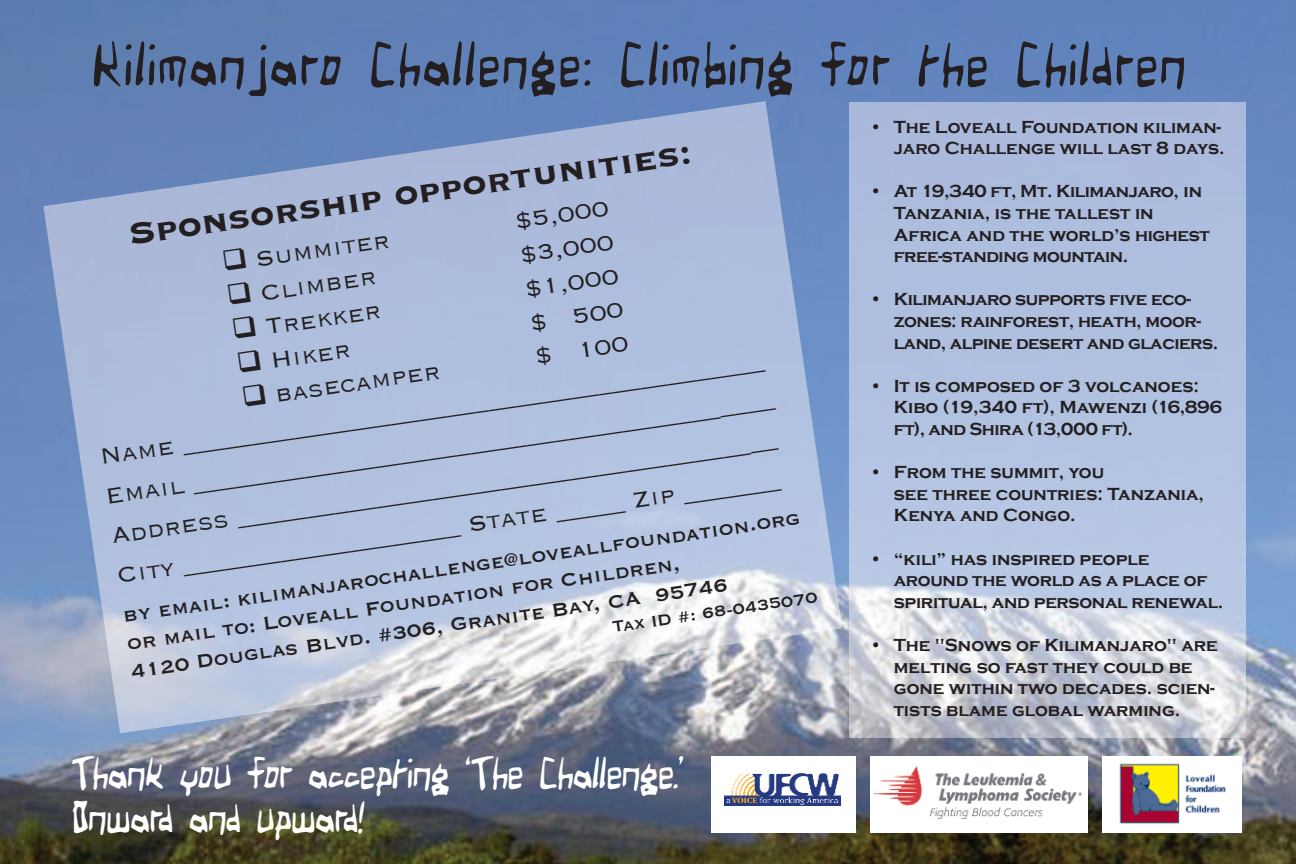
<style>
.page{position:relative;width:1296px;height:864px;background:#fff}
.page>*{position:absolute;margin:0;border:0;box-sizing:border-box;transform-origin:0 0}
.t1{font:56px "Birdland Aeroplane";letter-spacing:.05em;color:#231f20}
.t2{font:40px/44px "Birdland Aeroplane";color:#fff}
.t3{font:700 40px "Copperplate";color:#231f20}
.t4{font:300 28px/40px "Copperplate";color:#231f20}
.t5{font:24px/28px "Copperplate";color:#231f20}
.t6{font:20px "Copperplate";color:#231f20}
.t7{font:700 18px/21.6px "Copperplate Gothic";color:#231f20}
.t8{font:700 18px/21.6px "Copperplate Gothic";letter-spacing:-.025em;color:#231f20}
</style>
<div class="page">
<img style="left:0;top:0;width:1296px;height:864px">
<img style="left:850px;top:102px;width:395px;height:635px">
<img style="left:43px;top:101px;width:799px;height:632px">
<div style="left:870px;top:756px;width:218px;height:76px;background:#fff"></div>
<img style="left:873px;top:766px;width:208px;height:53px">
<div style="left:711px;top:756px;width:145px;height:76px;background:#fff"></div>
<img style="left:725px;top:773px;width:116px;height:33px">
<div style="left:1103px;top:756px;width:139px;height:76px;background:#fff"></div>
<img style="left:1119px;top:763px;width:107px;height:61px">
<h1 class="t1" style="left:93px;top:30px;width:1094px">Kilimanjaro Challenge: Climbing for the Children</h1>
<h2 class="t3" style="left:126px;top:213px;width:570px;rotate:-8deg">Sponsorship opportunities:</h2>
<h3 class="t4" style="left:513px;top:202px;width:96px;rotate:-8deg">$5,000</h3>
<h3 class="t4" style="left:518px;top:236px;width:96px;rotate:-8deg">$3,000</h3>
<h3 class="t4" style="left:220px;top:244px;width:170px;rotate:-8deg">❑ Summiter</h3>
<h3 class="t4" style="left:523px;top:270px;width:96px;rotate:-8deg">$1,000</h3>
<h3 class="t4" style="left:225px;top:278px;width:152px;rotate:-8deg">❑ Climber</h3>
<h3 class="t4" style="left:528px;top:303px;width:96px;rotate:-8deg">$ 500</h3>
<h3 class="t4" style="left:230px;top:312px;width:152px;rotate:-8deg">❑ Trekker</h3>
<h3 class="t4" style="left:92px;top:401px;width:673px;line-height:36.8px;text-indent:445px;rotate:-8deg">$ 100<br>Name __________________________________________</h3>
<h3 class="t4" style="left:235px;top:346px;width:116px;rotate:-8deg">❑ Hiker</h3>
<h3 class="t4" style="left:240px;top:380px;width:202px;rotate:-8deg">❑ basecamper</h3>
<h3 class="t4" style="left:103px;top:475px;width:677px;text-align:justify;rotate:-8deg">Email __________________________________________ Address _______________________________________ City ____________________ State _____ Zip _______</h3>
<h3 class="t5" style="left:121px;top:601px;width:685px;rotate:-8deg">by email: kilimanjarochallenge@loveallfoundation.org or mail to: Loveall Foundation for Children,<br>4120 Douglas Blvd. #306, Granite Bay, CA 95746</h3>
<p class="t6" style="left:611px;top:617px;width:209px;rotate:-8deg">Tax ID #: 68-0435070</p>
<h2 class="t2" style="left:72px;top:752px;width:614px">Thank you for accepting ‘The Challenge.’<br>Onward and upward!</h2>
<p class="t7" style="left:870px;top:116px;width:356px;text-align:right">• The Loveall Foundation kiliman&shy;jaro Challenge will last 8 days.</p>
<p class="t8" style="left:894px;top:181px;width:317px;text-indent:-24px">• At 19,340 ft, Mt. Kilimanjaro, in<br>Tanzania, is the tallest in<br>Africa and the world’s highest free-standing mountain.</p>
<p class="t8" style="left:894px;top:289px;width:326px;text-indent:-24px">• Kilimanjaro supports five eco&shy;zones: rainforest, heath, moor&shy;land, alpine desert and glaciers.</p>
<p class="t7" style="left:894px;top:375px;width:330px;text-indent:-24px">• It is composed of 3 volcanoes:<br>Kibo (19,340 ft), Mawenzi (16,896 ft), and Shira (13,000 ft).</p>
<p class="t7" style="left:894px;top:461px;width:312px;text-indent:-24px">• From the summit, you<br>see three countries: Tanzania,<br>Kenya and Congo.</p>
<p class="t7" style="left:894px;top:548px;width:331px;text-indent:-24px">• “kili” has inspired people around the world as a place of spiritual, and personal renewal.</p>
<p class="t7" style="left:894px;top:634px;width:326px;text-indent:-24px">• The "Snows of Kilimanjaro" are melting so fast they could be gone within two decades. scien&shy;tists blame global warming.</p>
</div>
